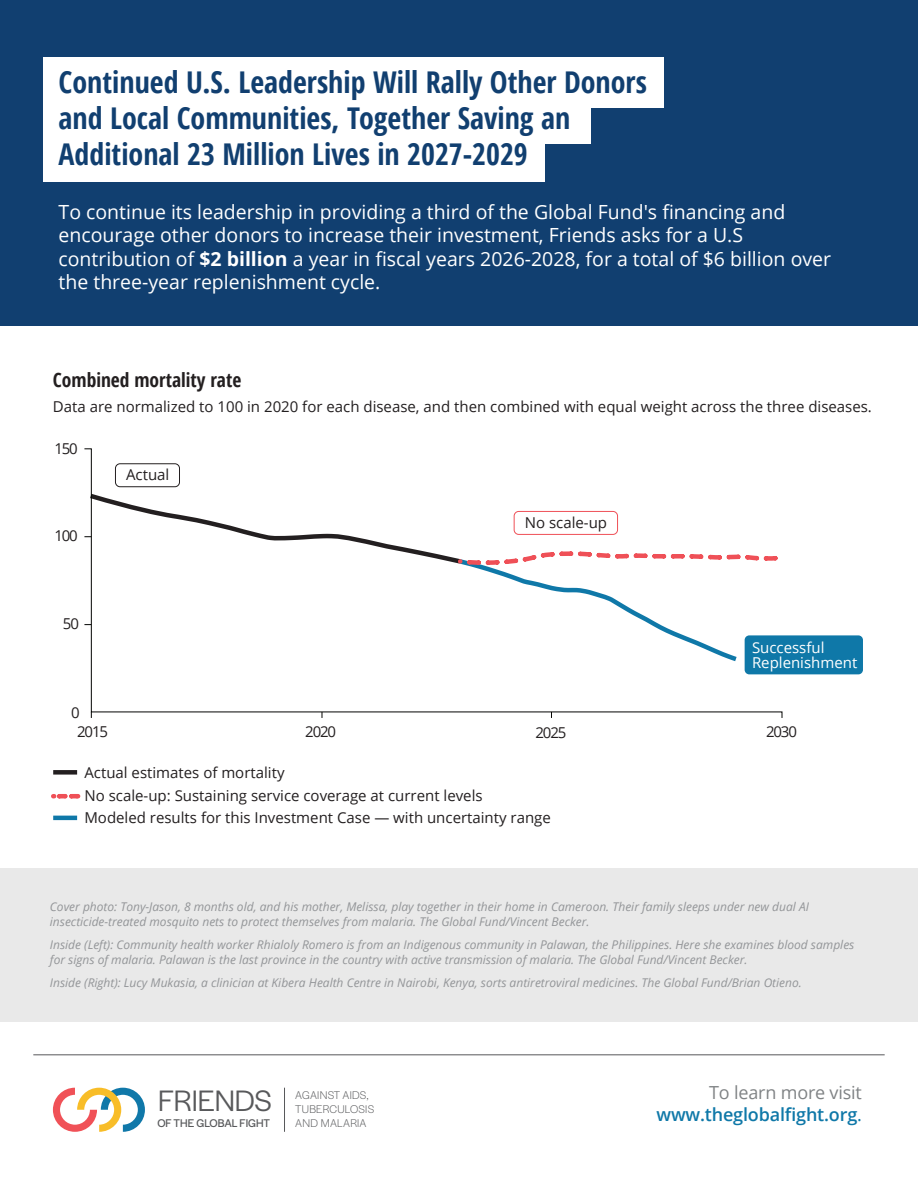
<style>
.page{position:relative;width:918px;height:1188px;background:#fff}
.page>*{position:absolute;margin:0;border:0;box-sizing:border-box;transform-origin:0 0}
.t1{font:30.75px "Halyard Display";color:#58595b}
.t2{font:700 condensed 30px/36px "Open Sans";color:#113f70}
.t3{font:19.5px/23.4px "Open Sans";color:#fff}
.t4{font:700 condensed 19.5px "Open Sans";color:#231f20}
.t5{font:600 18px/21.6px "Open Sans";letter-spacing:-.01em;color:#0f78a8;text-align:right}
.t6{font:15px/22.5px "Open Sans";color:#231f20}
.t7{font:15px/15px "Open Sans";color:#fff}
.t8{font:italic 12px/14.4px "Open Sans";color:#939598}
.t9{font:300 11.7px/14px "Halyard Display";letter-spacing:.02em;color:#58595b}
.t10{font:11.7px "Halyard Display";color:#58595b}
.s1{font-weight:700}
.s2{font-weight:400;color:#808385}
.s3{font-weight:400}
</style>
<div class="page">
<div style="left:0;top:868px;width:918px;height:154px;background:#e9e9e9"></div>
<div style="left:0;top:0;width:918px;height:326px;background:#113f70"></div>
<div style="left:43px;top:57px;width:620px;height:50px;background:#fff"></div>
<div style="left:43px;top:94px;width:548px;height:50px;background:#fff"></div>
<div style="left:43px;top:131px;width:502px;height:50px;background:#fff"></div>
<svg style="left:84px;top:448px;width:699px;height:270px"></svg>
<div style="left:53px;top:770px;width:24px;height:5px;background:#231f20"></div>
<svg style="left:53px;top:794px;width:25px;height:4px"></svg>
<hr style="left:53px;top:816px;width:24px;height:4px;background:#0f78a8">
<div style="left:115px;top:463px;width:65px;height:24px;border:1px solid #231f20;border-radius:5px"></div>
<div style="left:514px;top:511px;width:104px;height:24px;border:1px solid #ef5057;border-radius:5px"></div>
<div style="left:745px;top:635px;width:118px;height:39px;background:#0f78a8;border-radius:5px"></div>
<svg style="left:53px;top:1088px;width:92px;height:44px"></svg>
<hr style="left:284px;top:1088px;width:1px;height:44px;background:#58595b">
<hr style="left:33px;top:1054px;width:852px;height:1px;background:#57585a">
<h2 class="t2" style="left:59px;top:64px;width:590px">Continued U.S. Leadership Will Rally Other Donors and Local Communities, Together Saving an<br>Additional 23 Million Lives in 2027-2029</h2>
<p class="t3" style="left:59px;top:200px;width:774px">To continue its leadership in providing a third of the Global Fund's financing and encourage other donors to increase their investment, Friends asks for a U.S contribution of <span class="s1">$2 billion</span> a year in fiscal years 2026-2028, for a total of $6 billion over the three-year replenishment cycle.</p>
<h3 class="t4" style="left:53px;top:366px;width:190px">Combined mortality rate</h3>
<p class="t6" style="left:53px;top:395px;width:821px">Data are normalized to 100 in 2020 for each disease, and then combined with equal weight across the three diseases.</p>
<p class="t6" style="left:54px;top:437px;width:25px">150</p>
<p class="t6" style="left:54px;top:524px;width:25px">100</p>
<p class="t6" style="left:63px;top:612px;width:18px">50</p>
<p class="t6" style="left:71px;top:701px;width:10px">0</p>
<p class="t6" style="left:126px;top:463px;width:45px">Actual</p>
<p class="t6" style="left:525px;top:511px;width:84px">No scale-up</p>
<p class="t7" style="left:752px;top:640px;width:107px">Successful<br>Replenishment</p>
<p class="t6" style="left:77px;top:720px;width:32px">2015</p>
<p class="t6" style="left:305px;top:720px;width:32px">2020</p>
<p class="t6" style="left:536px;top:721px;width:32px">2025</p>
<p class="t6" style="left:766px;top:720px;width:32px">2030</p>
<p class="t6" style="left:84px;top:761px;width:468px">Actual estimates of mortality<br>No scale-up: Sustaining service coverage at current levels<br>Modeled results for this Investment Case — with uncertainty range</p>
<p class="t8" style="left:50px;top:899px;width:761px">Cover photo: Tony-Jason, 8 months old, and his mother, Melissa, play together in their home in Cameroon. Their family sleeps under new dual AI insecticide-treated mosquito nets to protect themselves from malaria. The Global Fund/Vincent Becker.</p>
<p class="t8" style="left:50px;top:937px;width:806px">Inside (Left): Community health worker Rhialoly Romero is from an Indigenous community in Palawan, the Philippines. Here she examines blood samples for signs of malaria. Palawan is the last province in the country with active transmission of malaria. The Global Fund/Vincent Becker.</p>
<p class="t8" style="left:50px;top:975px;width:753px">Inside (Right): Lucy Mukasia, a clinician at Kibera Health Centre in Nairobi, Kenya, sorts antiretroviral medicines. The Global Fund/Brian Otieno.</p>
<h1 class="t1" style="left:158px;top:1079px;width:115px">FRIENDS</h1>
<p class="t9" style="left:295px;top:1087px;width:80px">AGAINST AIDS,<br>TUBERCULOSIS<br>AND MALARIA</p>
<p class="t10" style="left:157px;top:1115px;width:114px">OF THE GLOBAL FIGHT</p>
<h3 class="t5" style="left:657px;top:1082px;width:207px"><span class="s2">To learn more visit </span>www.theglobalfight.org<span class="s3">.</span></h3>
</div>
